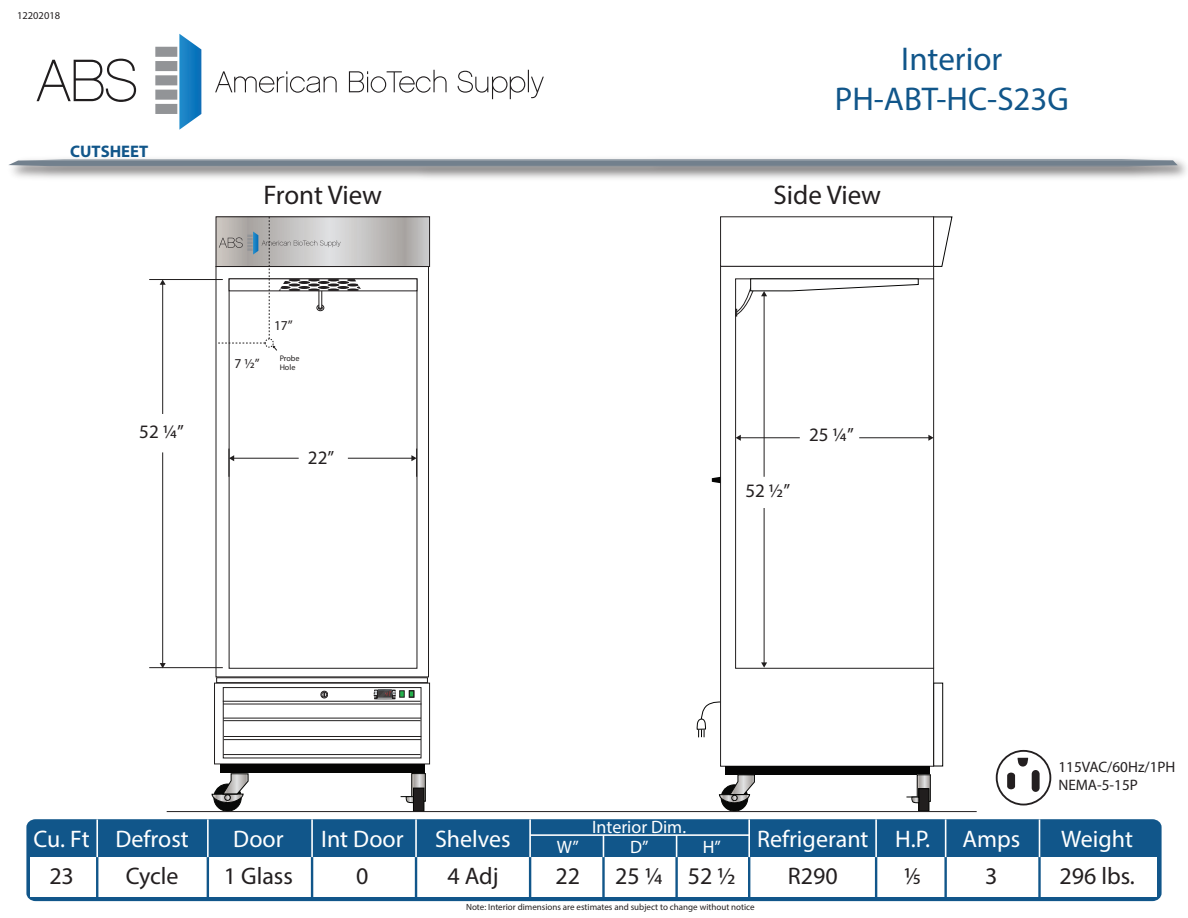
<style>
.page{position:relative;width:1188px;height:918px;background:#fff}
.page>*{position:absolute;margin:0;border:0;box-sizing:border-box;transform-origin:0 0}
.t1{font:33px/39.6px "Myriad Pro";color:#11568a;text-align:center}
.t2{font:27px "Myriad Pro";color:#231f20}
.t3{font:24px "Myriad Pro";color:#fff}
.t4{font:24px "Myriad Pro";color:#231f20}
.t5{font:19.05px "Myriad Pro";color:#231f20}
.t6{font:18px/19.5px "Myriad Pro";color:#fff;text-align:center}
.t7{font:700 16.8px "Myriad Pro";color:#11568a}
.t8{font:15.15px/18.1px "Myriad Pro";color:#231f20}
.t9{font:13.65px "Myriad Pro";color:#231f20}
.t10{font:10.5px "Myriad Pro";color:#231f20}
.t11{font:9px "Myriad Pro";color:#211e1e}
.t12{font:8.1px/9.8px "Myriad Pro";color:#211e1e}
.s1{font-size:13.95px}
</style>
<div class="page">
<div style="left:26px;top:819px;width:1136px;height:82px;background:#11568a"></div>
<div style="left:30px;top:857px;width:1127px;height:40px;background:#fff"></div>
<hr style="left:96px;top:857px;width:2px;height:41px;background:#11568a">
<hr style="left:207px;top:857px;width:2px;height:41px;background:#11568a">
<hr style="left:311px;top:857px;width:2px;height:41px;background:#11568a">
<hr style="left:415px;top:857px;width:2px;height:41px;background:#11568a">
<hr style="left:529px;top:857px;width:2px;height:41px;background:#11568a">
<hr style="left:602px;top:857px;width:3px;height:41px;background:#11568a">
<hr style="left:675px;top:857px;width:3px;height:41px;background:#11568a">
<hr style="left:748px;top:857px;width:2px;height:41px;background:#11568a">
<hr style="left:944px;top:857px;width:3px;height:41px;background:#11568a">
<hr style="left:1038px;top:857px;width:3px;height:41px;background:#11568a">
<hr style="left:875px;top:857px;width:2px;height:41px;background:#11568a">
<hr style="left:748px;top:819px;width:2px;height:38px;background:#fff">
<svg style="left:603px;top:836px;width:1px;height:21px"></svg>
<hr style="left:530px;top:834px;width:219px;height:2px;background:#fff">
<svg style="left:676px;top:836px;width:1px;height:21px"></svg>
<hr style="left:96px;top:819px;width:2px;height:38px;background:#fff">
<hr style="left:207px;top:819px;width:2px;height:38px;background:#fff">
<hr style="left:311px;top:819px;width:2px;height:38px;background:#fff">
<hr style="left:415px;top:819px;width:2px;height:38px;background:#fff">
<hr style="left:529px;top:819px;width:2px;height:38px;background:#fff">
<hr style="left:945px;top:819px;width:1px;height:38px;background:#fff">
<hr style="left:875px;top:819px;width:2px;height:38px;background:#fff">
<hr style="left:1039px;top:819px;width:1px;height:38px;background:#fff">
<svg style="left:37px;top:59px;width:99px;height:43px"></svg>
<svg style="left:215px;top:71px;width:122px;height:22px"></svg>
<svg style="left:349px;top:70px;width:98px;height:23px"></svg>
<svg style="left:458px;top:70px;width:86px;height:29px"></svg>
<div style="left:155px;top:104px;width:22px;height:10px;background:#929497"></div>
<div style="left:155px;top:90px;width:22px;height:10px;background:#929497"></div>
<div style="left:155px;top:75px;width:22px;height:10px;background:#929497"></div>
<div style="left:155px;top:61px;width:22px;height:10px;background:#929497"></div>
<div style="left:155px;top:47px;width:22px;height:10px;background:#929497"></div>
<svg style="left:179px;top:34px;width:22px;height:96px;background:#3d94cc"></svg>
<svg style="left:8px;top:159px;width:1170px;height:7px;background:#7f8b97"></svg>
<div style="left:996px;top:750px;width:55px;height:55px;border:2px solid #231f20;border-radius:50%"></div>
<svg style="left:1017px;top:758px;width:12px;height:9px"></svg>
<svg style="left:1007px;top:773px;width:8px;height:16px"></svg>
<div style="left:1032px;top:770px;width:8px;height:22px;background:#231f20;border-radius:4px"></div>
<svg style="left:934px;top:216px;width:19px;height:51px"></svg>
<div style="left:216px;top:266px;width:213px;height:411px;border:1px solid #211e1e"></div>
<div style="left:216px;top:677px;width:212px;height:6px;border:1px solid #211e1e"></div>
<div style="left:223px;top:687px;width:198px;height:71px;border:1px solid #211e1e"></div>
<hr style="left:223px;top:701px;width:197px;height:1px;background:#211e1e">
<hr style="left:223px;top:704px;width:198px;height:1px;background:#211e1e">
<hr style="left:223px;top:718px;width:198px;height:1px;background:#211e1e">
<hr style="left:223px;top:720px;width:198px;height:1px;background:#211e1e">
<hr style="left:224px;top:736px;width:197px;height:1px;background:#211e1e">
<hr style="left:224px;top:739px;width:197px;height:1px;background:#211e1e">
<hr style="left:223px;top:754px;width:197px;height:1px;background:#211e1e">
<div style="left:220px;top:764px;width:205px;height:9px;background:#050504"></div>
<div style="left:933px;top:683px;width:10px;height:83px;border:1px solid #050504"></div>
<svg style="left:720px;top:267px;width:214px;height:500px"></svg>
<div style="left:725px;top:766px;width:205px;height:9px;background:#050504"></div>
<hr style="left:933px;top:279px;width:1px;height:389px;background:#211e1e">
<hr style="left:149px;top:279px;width:74px;height:1px;background:#211e1e">
<hr style="left:149px;top:667px;width:74px;height:1px;background:#211e1e">
<hr style="left:162px;top:452px;width:1px;height:212px;background:#211e1e">
<svg style="left:160px;top:663px;width:6px;height:5px"></svg>
<hr style="left:162px;top:284px;width:1px;height:130px;background:#211e1e">
<svg style="left:160px;top:280px;width:6px;height:5px"></svg>
<hr style="left:764px;top:508px;width:1px;height:155px;background:#211e1e">
<svg style="left:761px;top:662px;width:6px;height:6px"></svg>
<hr style="left:764px;top:295px;width:1px;height:182px;background:#211e1e">
<hr style="left:348px;top:458px;width:64px;height:1px;background:#211e1e">
<svg style="left:411px;top:449px;width:6px;height:28px"></svg>
<hr style="left:233px;top:458px;width:66px;height:1px;background:#211e1e">
<svg style="left:228px;top:449px;width:6px;height:28px"></svg>
<hr style="left:859px;top:437px;width:70px;height:1px;background:#211e1e">
<svg style="left:928px;top:435px;width:6px;height:6px"></svg>
<hr style="left:740px;top:437px;width:60px;height:1px;background:#211e1e">
<svg style="left:736px;top:435px;width:5px;height:6px"></svg>
<svg style="left:696px;top:701px;width:25px;height:36px"></svg>
<svg style="left:735px;top:278px;width:184px;height:39px"></svg>
<div style="left:229px;top:278px;width:188px;height:13px;background:#fff;border:1px solid #231f20"></div>
<svg style="left:362px;top:218px;width:66px;height:47px;background:#b8b6b4"></svg>
<div style="left:216px;top:216px;width:214px;height:51px;border:1px solid #231f20"></div>
<div style="left:720px;top:216px;width:214px;height:51px;background:#fff;border:1px solid #231f20"></div>
<svg style="left:217px;top:217px;width:145px;height:135px"></svg>
<div style="left:321px;top:691px;width:7px;height:7px;border:1px solid #231f20;border-radius:50%"></div>
<svg style="left:322px;top:692px;width:5px;height:5px"></svg>
<svg style="left:712px;top:477px;width:9px;height:6px"></svg>
<svg style="left:413px;top:775px;width:11px;height:13px"></svg>
<div style="left:411px;top:773px;width:15px;height:29px;border:1px solid #050604"></div>
<div style="left:413px;top:788px;width:11px;height:23px;background:#211e1e"></div>
<div style="left:413px;top:788px;width:11px;height:24px;border:1px solid #050604"></div>
<svg style="left:401px;top:796px;width:13px;height:8px"></svg>
<svg style="left:212px;top:773px;width:37px;height:38px"></svg>
<div style="left:224px;top:794px;width:7px;height:7px;border:1px solid #050604;border-radius:50%"></div>
<svg style="left:919px;top:776px;width:10px;height:12px"></svg>
<div style="left:917px;top:774px;width:14px;height:28px;border:1px solid #050604"></div>
<div style="left:919px;top:789px;width:10px;height:22px;background:#211e1e"></div>
<div style="left:918px;top:788px;width:11px;height:24px;border:1px solid #050604"></div>
<svg style="left:906px;top:797px;width:14px;height:7px"></svg>
<svg style="left:719px;top:774px;width:36px;height:37px"></svg>
<div style="left:731px;top:795px;width:7px;height:6px;border:1px solid #050604;border-radius:50%"></div>
<hr style="left:167px;top:811px;width:810px;height:1px;background:#231f20">
<svg style="left:374px;top:689px;width:40px;height:11px"></svg>
<p class="t10" style="left:17px;top:9px;width:45px">12202018</p>
<h3 class="t7" style="left:70px;top:141px;width:80px">CUTSHEET</h3>
<h1 class="t1" style="left:835px;top:39px;width:235px">Interior<br>PH-ABT-HC-S23G</h1>
<h2 class="t2" style="left:263px;top:178px;width:120px">Front View</h2>
<h2 class="t2" style="left:774px;top:178px;width:109px">Side View</h2>
<h3 class="t9" style="left:235px;top:355px;width:27px">7½”</h3>
<h3 class="t9" style="left:274px;top:317px;width:20px">17<span class="s1">”</span></h3>
<p class="t12" style="left:280px;top:353px;width:21px">Probe<br>Hole</p>
<h3 class="t5" style="left:139px;top:420px;width:46px">52 ¼”</h3>
<h3 class="t5" style="left:809px;top:423px;width:46px">25 ¼”</h3>
<h3 class="t5" style="left:308px;top:446px;width:28px">22”</h3>
<h3 class="t5" style="left:745px;top:479px;width:46px">52 ½”</h3>
<h3 class="t8" style="left:1058px;top:757px;width:119px">115VAC/60Hz/1PH<br>NEMA-5-15P</h3>
<h3 class="t6" style="left:592px;top:817px;width:95px">Interior Dim.<br>D”</h3>
<h3 class="t6" style="left:703px;top:837px;width:20px">H”</h3>
<h3 class="t3" style="left:757px;top:824px;width:113px">Refrigerant</h3>
<h3 class="t3" style="left:33px;top:824px;width:157px">Cu. Ft Defrost</h3>
<h3 class="t3" style="left:233px;top:824px;width:52px">Door</h3>
<h3 class="t3" style="left:321px;top:824px;width:84px">Int Door</h3>
<h3 class="t3" style="left:435px;top:824px;width:77px">Shelves</h3>
<h3 class="t6" style="left:557px;top:837px;width:24px">W”</h3>
<h3 class="t3" style="left:895px;top:824px;width:36px">H.P.</h3>
<h3 class="t3" style="left:963px;top:824px;width:59px">Amps</h3>
<h3 class="t3" style="left:1061px;top:824px;width:73px">Weight</h3>
<h3 class="t4" style="left:49px;top:861px;width:26px">23</h3>
<h3 class="t4" style="left:126px;top:861px;width:54px">Cycle</h3>
<h3 class="t4" style="left:224px;top:861px;width:71px">1 Glass</h3>
<h3 class="t4" style="left:356px;top:861px;width:14px">0</h3>
<h3 class="t4" style="left:447px;top:861px;width:53px">4 Adj</h3>
<h3 class="t4" style="left:555px;top:861px;width:26px">22</h3>
<h3 class="t4" style="left:615px;top:861px;width:122px">25 ¼ 52 ½</h3>
<h3 class="t4" style="left:788px;top:861px;width:51px">R290</h3>
<h3 class="t4" style="left:904px;top:861px;width:18px">1⁄5</h3>
<h3 class="t4" style="left:985px;top:861px;width:14px">3</h3>
<h3 class="t4" style="left:1059px;top:861px;width:77px">296 lbs.</h3>
<p class="t11" style="left:466px;top:901px;width:290px">Note: Interior dimensions are estimates and subject to change without notice</p>
</div>
